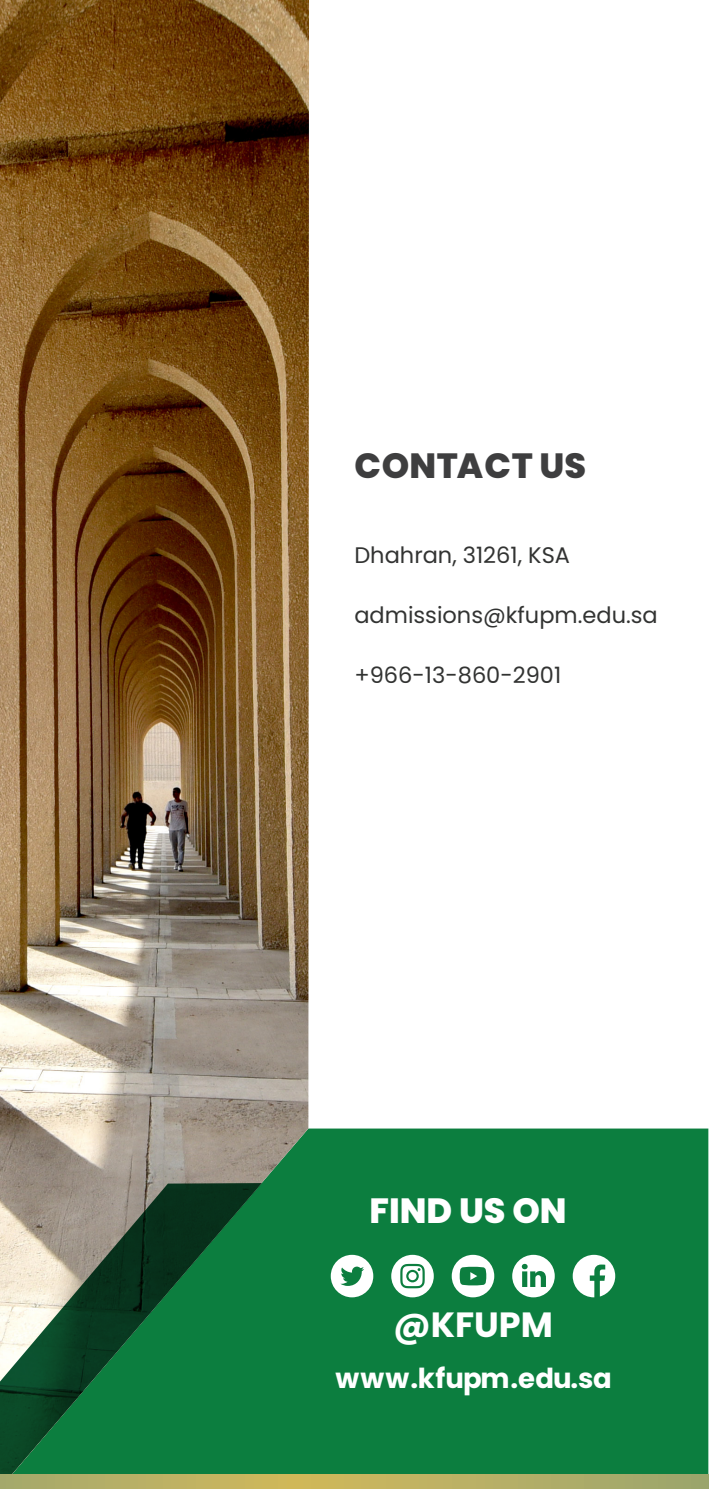
<style>
.page{position:relative;width:709px;height:1489px;background:#fff}
.page>*{position:absolute;margin:0;border:0;box-sizing:border-box;transform-origin:0 0}
.t1{font:800 35px "Poppins";letter-spacing:.02em;color:#3e3e3f}
.t2{font:800 35px "Poppins";color:#fff}
.t3{font:700 35px "Poppins";color:#fff}
.t4{font:700 27.5px "Poppins";letter-spacing:.005em;color:#fff}
.t5{font:22.5px "Poppins";color:#323332}
</style>
<div class="page">
<div style="left:309px;top:1128px;width:399px;height:346px;background:#0c7e3f"></div>
<img style="left:0;top:0;width:309px;height:1474px">
<svg style="left:0;top:1182px;width:262px;height:292px;background:#33764d"></svg>
<svg style="left:572px;top:1254px;width:43px;height:43px"></svg>
<svg style="left:452px;top:1254px;width:42px;height:43px"></svg>
<svg style="left:512px;top:1254px;width:42px;height:43px"></svg>
<svg style="left:391px;top:1254px;width:43px;height:43px"></svg>
<svg style="left:331px;top:1254px;width:42px;height:43px"></svg>
<svg style="left:0;top:1474px;width:709px;height:14px;background:#b7af64"></svg>
<h1 class="t1" style="left:354px;top:446px;width:233px">CONTACT US</h1>
<p class="t5" style="left:354px;top:542px;width:217px">Dhahran, 31261, KSA</p>
<p class="t5" style="left:354px;top:602px;width:305px">admissions@kfupm.edu.sa</p>
<p class="t5" style="left:354px;top:662px;width:208px">+966-13-860-2901</p>
<h1 class="t2" style="left:369px;top:1189px;width:199px">FIND US ON</h1>
<h1 class="t3" style="left:393px;top:1303px;width:161px">@KFUPM</h1>
<p class="t4" style="left:335px;top:1362px;width:278px">www.kfupm.edu.sa</p>
</div>
